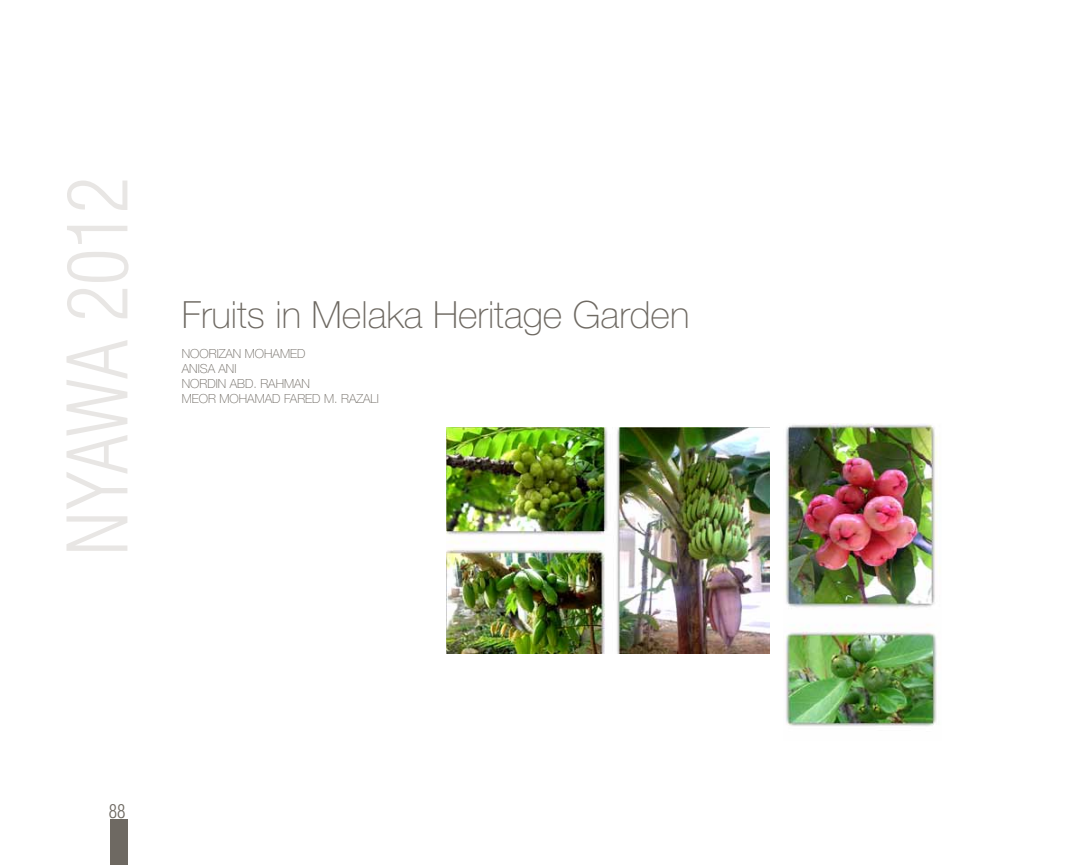
<style>
.page{position:relative;width:1080px;height:865px;background:#fff}
.page>*{position:absolute;margin:0;border:0;box-sizing:border-box;transform-origin:0 0}
.t1{font:300 condensed 81.25px "Helvetica";color:#e8e6e4}
.t2{font:100 37.5px "Helvetica Neue";color:#6e6962}
.t3{font:300 condensed 18.75px "Helvetica";color:#6e6962}
.t4{font:100 12.5px/15px "Helvetica Neue";color:#6e6962}
</style>
<div class="page">
<div style="left:110px;top:818px;width:17px;height:46px;background:#6e6962"></div>
<img style="left:446px;top:427px;width:323px;height:226px">
<img style="left:785px;top:423px;width:155px;height:303px">
<h1 class="t1" style="left:51px;top:556px;width:381px;rotate:-90deg">NYAWA 2012</h1>
<h2 class="t2" style="left:182px;top:293px;width:509px">Fruits in Melaka Heritage Garden</h2>
<p class="t4" style="left:182px;top:346px;width:199px">NOORIZAN MOHAMED<br>ANISA ANI<br>NORDIN ABD. RAHMAN<br>MEOR MOHAMAD FARED M. RAZALI</p>
<h3 class="t3" style="left:109px;top:799px;width:18px">88</h3>
</div>
